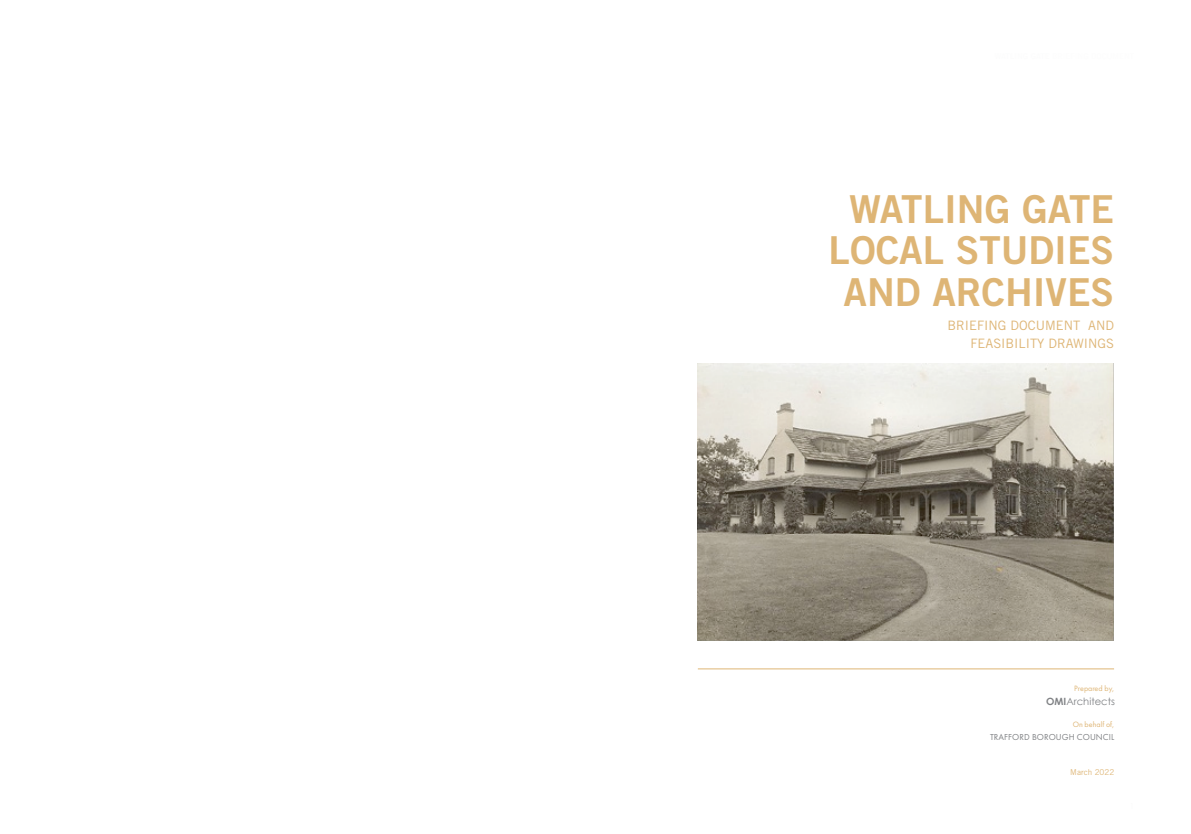
<style>
.page{position:relative;width:1191px;height:834px;background:#fff}
.page>*{position:absolute;margin:0;border:0;box-sizing:border-box;transform-origin:0 0}
.t1{font:38.5px "Trade Gothic Bold Two";color:#deb575}
.t2{font:12.9px/18px "Trade Gothic";color:#deb575;text-align:right}
.t3{font:10px "Century Gothic";color:#808285}
.Body{font:9px "Futura PT";letter-spacing:.01em;color:#808285}
.t4{font:8.1px "Trade Gothic";color:#deb575}
.Body-2{font:8px "Futura PT";color:#deb575}
.s1{font-weight:700}
</style>
<div class="page">
<hr style="left:698px;top:668px;width:416px;height:1px;background:#deb575">
<img style="left:698px;top:363px;width:416px;height:277px">
<p class="t1" style="left:849px;top:185px;width:266px">WATLING GATE</p>
<p class="t1" style="left:828px;top:226px;width:287px">LOCAL STUDIES</p>
<p class="t1" style="left:843px;top:268px;width:272px">AND ARCHIVES</p>
<p class="t2" style="left:947px;top:316px;width:168px">BRIEFING DOCUMENT AND<br>FEASIBILITY DRAWINGS</p>
<p class="Body-2" style="left:1074px;top:684px;width:42px">Prepared by,</p>
<p class="Body-2" style="left:1072px;top:719px;width:43px">On behalf of,</p>
<p class="t3" style="left:1046px;top:694px;width:70px"><span class="s1">OMI</span>Architects</p>
<p class="Body" style="left:990px;top:731px;width:126px">TRAFFORD BOROUGH COUNCIL</p>
<p class="t4" style="left:1070px;top:767px;width:46px">March 2022</p>
</div>
